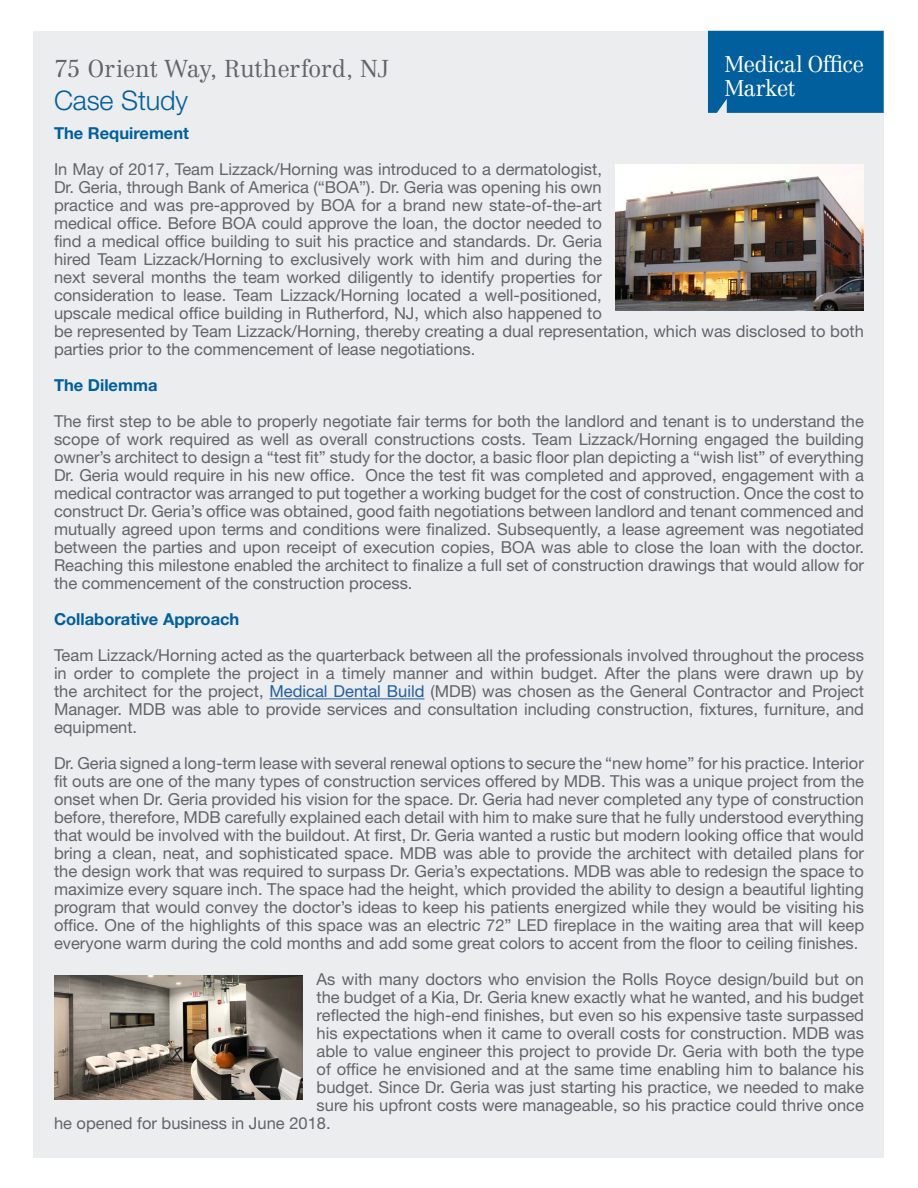
<style>
.page{position:relative;width:918px;height:1188px;background:#fff}
.page>*{position:absolute;margin:0;border:0;box-sizing:border-box;transform-origin:0 0}
.t1{font:300 27px "Helvetica Neue LT Std";letter-spacing:-.005em;color:#005f9c}
.t2{font:300 24px "Centennial LT Std";letter-spacing:-.015em;color:#61646a}
.t3{font:300 22.5px/24px "Centennial LT Std";letter-spacing:-.02em;color:#fff}
.t4{font:16.5px/18px "Helvetica Neue LT Std";color:#61646a;text-align:justify}
.t5{font:700 16.5px "Helvetica Neue LT Std";color:#005f9c}
.s1{color:#215e9e}
</style>
<div class="page">
<div style="left:34px;top:31px;width:850px;height:1126px;background:#ebedee"></div>
<div style="left:708px;top:31px;width:176px;height:82px;background:#005f9c"></div>
<hr style="left:270px;top:698px;width:155px;height:1px;background:#215e9e">
<img style="left:615px;top:165px;width:249px;height:145px">
<img style="left:54px;top:975px;width:248px;height:124px">
<h3 class="t3" style="left:724px;top:52px;width:141px">Medical Office<br>Market</h3>
<h2 class="t2" style="left:54px;top:55px;width:336px">75 Orient Way, Rutherford, NJ</h2>
<h1 class="t1" style="left:54px;top:84px;width:136px">Case Study</h1>
<p class="t5" style="left:54px;top:123px;width:137px">The Requirement</p>
<p class="t4" style="left:54px;top:160px;width:811px;text-align:left">In May of 2017, Team Lizzack/Horning was introduced to a dermatologist,<br>Dr. Geria, through Bank of America (“BOA”). Dr. Geria was opening his own<br>practice and was pre-approved by BOA for a brand new state-of-the-art<br>medical office. Before BOA could approve the loan, the doctor needed to<br>find a medical office building to suit his practice and standards. Dr. Geria<br>hired Team Lizzack/Horning to exclusively work with him and during the<br>next several months the team worked diligently to identify properties for<br>consideration to lease. Team Lizzack/Horning located a well-positioned,<br>upscale medical office building in Rutherford, NJ, which also happened to<br>be represented by Team Lizzack/Horning, thereby creating a dual representation, which was disclosed to both parties prior to the commencement of lease negotiations.</p>
<p class="t5" style="left:54px;top:375px;width:105px">The Dilemma</p>
<p class="t4" style="left:54px;top:412px;width:812px">The first step to be able to properly negotiate fair terms for both the landlord and tenant is to understand the scope of work required as well as overall constructions costs. Team Lizzack/Horning engaged the building owner’s architect to design a “test fit” study for the doctor, a basic floor plan depicting a “wish list” of everything Dr. Geria would require in his new office. Once the test fit was completed and approved, engagement with a medical contractor was arranged to put together a working budget for the cost of construction. Once the cost to construct Dr. Geria’s office was obtained, good faith negotiations between landlord and tenant commenced and mutually agreed upon terms and conditions were finalized. Subsequently, a lease agreement was negotiated between the parties and upon receipt of execution copies, BOA was able to close the loan with the doctor.<br>Reaching this milestone enabled the architect to finalize a full set of construction drawings that would allow for the commencement of the construction process.</p>
<p class="t5" style="left:54px;top:609px;width:187px">Collaborative Approach</p>
<p class="t4" style="left:54px;top:646px;width:812px">Team Lizzack/Horning acted as the quarterback between all the professionals involved throughout the process in order to complete the project in a timely manner and within budget. After the plans were drawn up by the architect for the project, <span class="s1">Medical Dental Build</span> (MDB) was chosen as the General Contractor and Project Manager. MDB was able to provide services and consultation including construction, fixtures, furniture, and equipment.</p>
<p class="t4" style="left:54px;top:754px;width:812px">Dr. Geria signed a long-term lease with several renewal options to secure the “new home” for his practice. Interior fit outs are one of the many types of construction services offered by MDB. This was a unique project from the onset when Dr. Geria provided his vision for the space. Dr. Geria had never completed any type of construction before, therefore, MDB carefully explained each detail with him to make sure that he fully understood everything that would be involved with the buildout. At first, Dr. Geria wanted a rustic but modern looking office that would bring a clean, neat, and sophisticated space. MDB was able to provide the architect with detailed plans for the design work that was required to surpass Dr. Geria’s expectations. MDB was able to redesign the space to maximize every square inch. The space had the height, which provided the ability to design a beautiful lighting program that would convey the doctor’s ideas to keep his patients energized while they would be visiting his office. One of the highlights of this space was an electric 72” LED fireplace in the waiting area that will keep everyone warm during the cold months and add some great colors to accent from the floor to ceiling finishes.</p>
<p class="t4" style="left:317px;top:970px;width:549px">As with many doctors who envision the Rolls Royce design/build but on</p>
<p class="t4" style="left:317px;top:988px;width:549px">the budget of a Kia, Dr. Geria knew exactly what he wanted, and his budget</p>
<p class="t4" style="left:317px;top:1006px;width:549px">reflected the high-end finishes, but even so his expensive taste surpassed</p>
<p class="t4" style="left:317px;top:1024px;width:549px">his expectations when it came to overall costs for construction. MDB was</p>
<p class="t4" style="left:317px;top:1042px;width:549px">able to value engineer this project to provide Dr. Geria with both the type</p>
<p class="t4" style="left:317px;top:1060px;width:549px">of office he envisioned and at the same time enabling him to balance his</p>
<p class="t4" style="left:317px;top:1078px;width:549px">budget. Since Dr. Geria was just starting his practice, we needed to make</p>
<p class="t4" style="left:317px;top:1096px;width:549px">sure his upfront costs were manageable, so his practice could thrive once</p>
<p class="t4" style="left:54px;top:1114px;width:278px">he opened for business in June 2018.</p>
</div>
